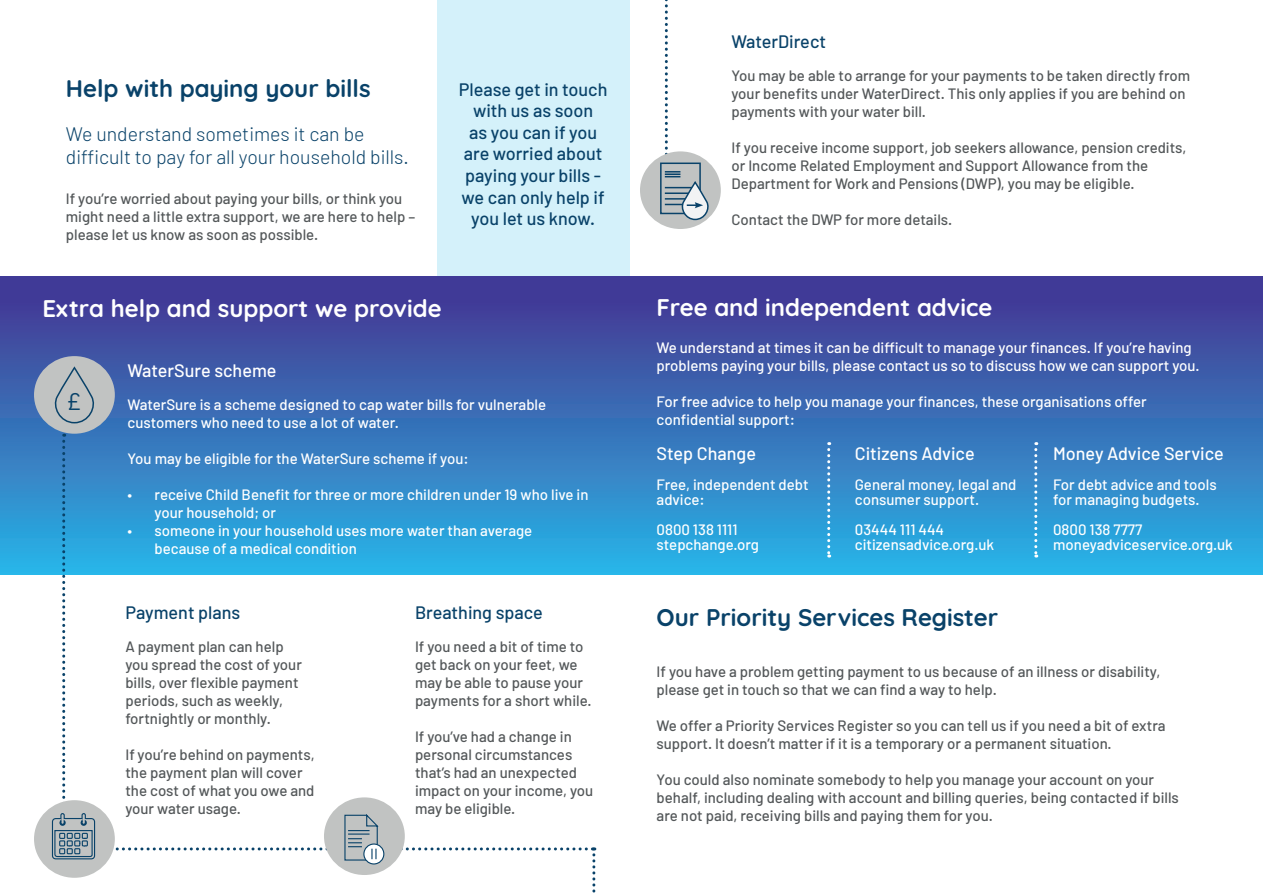
<style>
.page{position:relative;width:1263px;height:893px;background:#fff}
.page>*{position:absolute;margin:0;border:0;box-sizing:border-box;transform-origin:0 0}
.t1{font:700 24px "Quicksand";color:#fff}
.t2{font:700 24px "Quicksand";color:#094269}
.t3{font:24px "Barlow";color:#094269}
.t4{font:300 19.5px "Barlow";color:#094269}
.t5{font:500 18px/21.6px "Barlow";color:#094269;text-align:center}
.t6{font:500 18px "Barlow";color:#fff}
.t7{font:500 15px/18px "Barlow";color:#535759}
.t8{font:500 15px/18px "Barlow";color:#fff}
</style>
<div class="page">
<div style="left:324px;top:797px;width:81px;height:78px;background:#c1c3c2;border-radius:50%"></div>
<div style="left:629px;top:276px;width:634px;height:299px;background:linear-gradient(to bottom,#45318f,#2ab4e6)"></div>
<svg style="left:827px;top:442px;width:3px;height:115px"></svg>
<svg style="left:1034px;top:442px;width:3px;height:115px"></svg>
<div style="left:437px;top:0;width:192px;height:276px;background:#d4f1fa"></div>
<div style="left:0;top:276px;width:629px;height:299px;background:linear-gradient(to bottom,#45318f,#2ab4e6)"></div>
<div style="left:34px;top:356px;width:81px;height:78px;background:#c1c3c2;border-radius:50%"></div>
<div style="left:34px;top:800px;width:81px;height:78px;background:#c1c3c2;border-radius:50%"></div>
<svg style="left:364px;top:844px;width:20px;height:20px"></svg>
<div style="left:363px;top:843px;width:21px;height:21px;border:1px solid #094269;border-radius:50%"></div>
<svg style="left:105px;top:812px;width:481px;height:49px"></svg>
<svg style="left:51px;top:434px;width:45px;height:426px"></svg>
<svg style="left:54px;top:368px;width:40px;height:56px"></svg>
<svg style="left:592px;top:847px;width:3px;height:46px"></svg>
<div style="left:640px;top:151px;width:81px;height:78px;background:#c1c3c2;border-radius:50%"></div>
<div style="left:660px;top:163px;width:41px;height:51px;border:2px solid #094269"></div>
<svg style="left:665px;top:0;width:45px;height:221px"></svg>
<p class="t2" style="left:66px;top:69px;width:306px">Help with paying your bills</p>
<p class="t4" style="left:66px;top:122px;width:300px">We understand sometimes it can be</p>
<p class="t4" style="left:66px;top:145px;width:345px">difficult to pay for all your household bills.</p>
<p class="t7" style="left:66px;top:190px;width:351px">If you’re worried about paying your bills, or think you might need a little extra support, we are here to help – please let us know as soon as possible.</p>
<p class="t5" style="left:459px;top:78px;width:150px">Please get in touch with us as soon<br>as you can if you are worried about paying your bills - we can only help if you let us know.</p>
<p class="t1" style="left:43px;top:289px;width:401px">Extra help and support we provide</p>
<p class="t3" style="left:66px;top:387px;width:16px">£</p>
<p class="t6" style="left:128px;top:360px;width:151px">WaterSure scheme</p>
<p class="t8" style="left:128px;top:396px;width:420px">WaterSure is a scheme designed to cap water bills for vulnerable customers who need to use a lot of water.</p>
<p class="t8" style="left:128px;top:450px;width:343px">You may be eligible for the WaterSure scheme if you:</p>
<p class="t8" style="left:155px;top:486px;width:435px;text-indent:-27px">• receive Child Benefit for three or more children under 19 who live in your household; or</p>
<p class="t8" style="left:155px;top:522px;width:379px;text-indent:-27px">• someone in your household uses more water than average because of a medical condition</p>
<p class="t5" style="left:125px;top:601px;width:116px">Payment plans</p>
<p class="t7" style="left:125px;top:637px;width:178px">A payment plan can help you spread the cost of your bills, over flexible payment periods, such as weekly, fortnightly or monthly.</p>
<p class="t7" style="left:125px;top:745px;width:191px">If you’re behind on payments, the payment plan will cover the cost of what you owe and your water usage.</p>
<p class="t5" style="left:415px;top:602px;width:129px">Breathing space</p>
<p class="t7" style="left:415px;top:638px;width:178px">If you need a bit of time to get back on your feet, we may be able to pause your payments for a short while.</p>
<p class="t7" style="left:415px;top:728px;width:180px">If you’ve had a change in personal circumstances that’s had an unexpected impact on your income, you may be eligible.</p>
<p class="t5" style="left:731px;top:30px;width:96px">WaterDirect</p>
<p class="t7" style="left:731px;top:66px;width:460px">You may be able to arrange for your payments to be taken directly from your benefits under WaterDirect. This only applies if you are behind on payments with your water bill.</p>
<p class="t7" style="left:731px;top:138px;width:457px">If you receive income support, job seekers allowance, pension credits, or Income Related Employment and Support Allowance from the<br>Department for Work and Pensions (DWP), you may be eligible.</p>
<p class="t7" style="left:731px;top:210px;width:222px">Contact the DWP for more details.</p>
<p class="t1" style="left:657px;top:288px;width:337px">Free and independent advice</p>
<p class="t8" style="left:657px;top:338px;width:545px">We understand at times it can be difficult to manage your finances. If you’re having problems paying your bills, please contact us so to discuss how we can support you.</p>
<p class="t8" style="left:657px;top:392px;width:491px">For free advice to help you manage your finances, these organisations offer confidential support:</p>
<p class="t6" style="left:657px;top:442px;width:101px">Step Change</p>
<p class="t8" style="left:657px;top:477px;width:154px;line-height:15px">Free, independent debt advice:</p>
<p class="t8" style="left:657px;top:520px;width:83px">0800 138 1111</p>
<p class="t8" style="left:657px;top:535px;width:104px">stepchange.org</p>
<p class="t6" style="left:855px;top:442px;width:121px">Citizens Advice</p>
<p class="t8" style="left:855px;top:477px;width:163px;line-height:15px">General money, legal and consumer support.</p>
<p class="t8" style="left:855px;top:520px;width:91px">03444 111 444</p>
<p class="t8" style="left:855px;top:535px;width:141px">citizensadvice.org.uk</p>
<p class="t6" style="left:1053px;top:442px;width:172px">Money Advice Service</p>
<p class="t8" style="left:1053px;top:477px;width:165px;line-height:15px">For debt advice and tools for managing budgets.</p>
<p class="t8" style="left:1053px;top:520px;width:91px">0800 138 7777</p>
<p class="t8" style="left:1053px;top:535px;width:181px">moneyadviceservice.org.uk</p>
<p class="t2" style="left:657px;top:598px;width:343px">Our Priority Services Register</p>
<p class="t7" style="left:657px;top:662px;width:505px">If you have a problem getting payment to us because of an illness or disability, please get in touch so that we can find a way to help.</p>
<p class="t7" style="left:657px;top:716px;width:510px">We offer a Priority Services Register so you can tell us if you need a bit of extra support. It doesn’t matter if it is a temporary or a permanent situation.</p>
<p class="t7" style="left:657px;top:770px;width:524px">You could also nominate somebody to help you manage your account on your behalf, including dealing with account and billing queries, being contacted if bills are not paid, receiving bills and paying them for you.</p>
</div>
